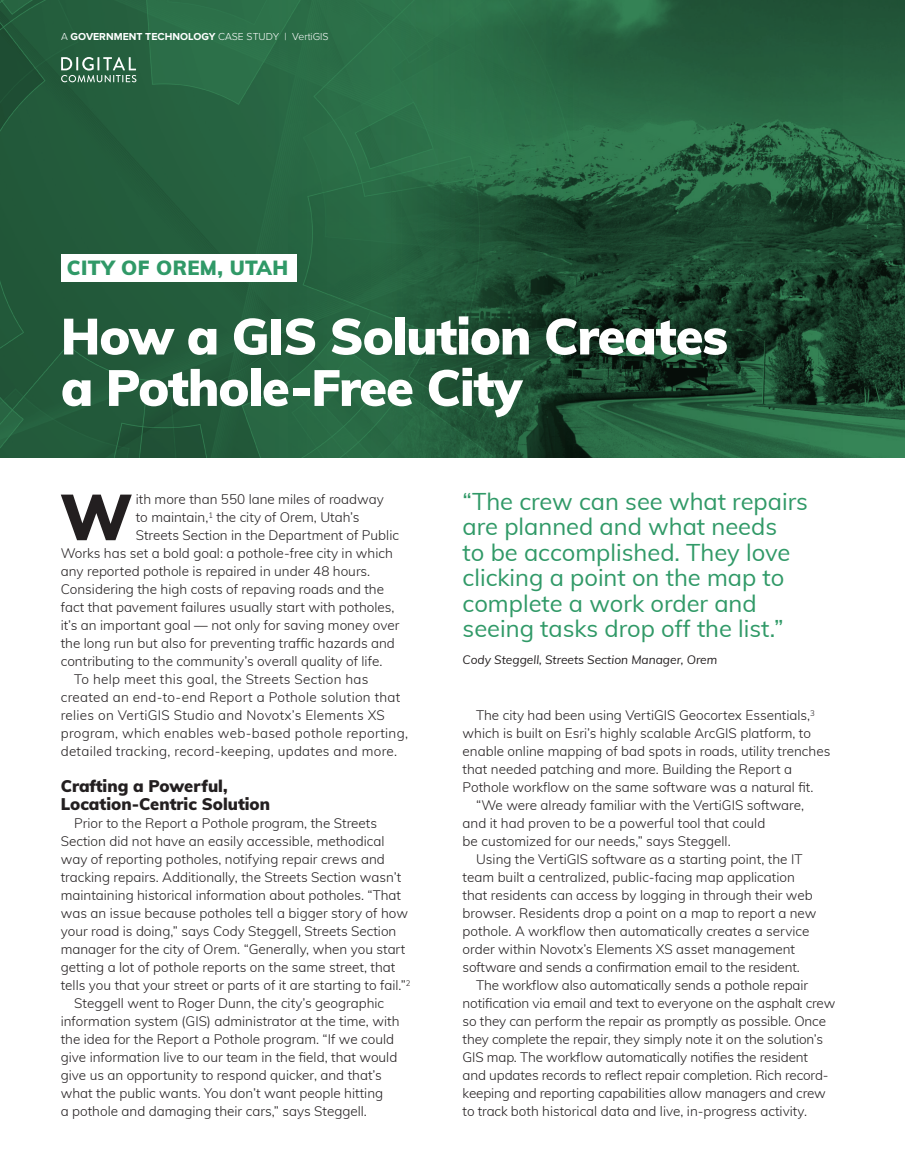
<style>
.page{position:relative;width:905px;height:1175px;background:#fff}
.page>*{position:absolute;margin:0;border:0;box-sizing:border-box;transform-origin:0 0}
.t1{font:900 64.05px "Muli";color:#231f20}
.t2{font:900 50.25px/51.4px "Muli";letter-spacing:-.02em;color:#fff}
.t3{font:23.7px/25.5px "Muli";color:#309967}
.t4{font:900 20.1px "Muli";letter-spacing:.02em;color:#309967}
.t5{font:900 16.5px/18px "Muli";color:#231f20}
.t6{font:300 13.5px/18px "Muli";color:#231f20}
.t7{font:300 13.5px/18px "Muli";letter-spacing:.02em;color:#231f20}
.t8{font:italic 12px "Muli";color:#231f20}
.t9{font:700 10.5px "Proxima Nova";color:#fff}
.s1{font-weight:300}
</style>
<div class="page">
<svg style="left:881px;top:0;width:24px;height:457px;background:#225538"></svg>
<img style="left:0;top:0;width:881px;height:457px">
<svg style="left:61px;top:57px;width:75px;height:25px;background:#5c876e"></svg>
<div style="left:61px;top:254px;width:236px;height:28px;background:#fff"></div>
<p class="t9" style="left:61px;top:31px;width:269px"><span class="s1">A</span> GOVERNMENT TECHNOLOGY <span class="s1">CASE STUDY | VertiGIS</span></p>
<p class="t4" style="left:67px;top:253px;width:223px">CITY OF OREM, UTAH</p>
<p class="t2" style="left:61px;top:308px;width:668px">How a GIS Solution Creates a Pothole-Free City</p>
<p class="t1" style="left:60px;top:470px;width:74px">W</p>
<p class="t6" style="left:136px;top:490px;width:249px">ith more than 550 lane miles of roadway</p>
<p class="t6" style="left:136px;top:508px;width:225px">to maintain,<sup>1</sup> the city of Orem, Utah’s</p>
<p class="t6" style="left:136px;top:526px;width:265px">Streets Section in the Department of Public</p>
<p class="t6" style="left:61px;top:544px;width:334px">Works has set a bold goal: a pothole-free city in which</p>
<p class="t6" style="left:61px;top:562px;width:311px">any reported pothole is repaired in under 48 hours.</p>
<p class="t6" style="left:61px;top:580px;width:325px">Considering the high costs of repaving roads and the</p>
<p class="t6" style="left:61px;top:598px;width:335px">fact that pavement failures usually start with potholes,</p>
<p class="t6" style="left:61px;top:616px;width:340px">it’s an important goal — not only for saving money over</p>
<p class="t6" style="left:61px;top:634px;width:336px">the long run but also for preventing traffic hazards and</p>
<p class="t6" style="left:61px;top:652px;width:323px">contributing to the community’s overall quality of life.</p>
<p class="t7" style="left:61px;top:670px;width:349px;text-indent:14px">To help meet this goal, the Streets Section has created an end-to-end Report a Pothole solution that relies on VertiGIS Studio and Novotx’s Elements XS program, which enables web-based pothole reporting, detailed tracking, record-keeping, updates and more.</p>
<p class="t5" style="left:61px;top:776px;width:211px">Crafting a Powerful,<br>Location-Centric Solution</p>
<p class="t6" style="left:61px;top:814px;width:351px;text-indent:14px">Prior to the Report a Pothole program, the Streets Section did not have an easily accessible, methodical way of reporting potholes, notifying repair crews and tracking repairs. Additionally, the Streets Section wasn’t maintaining historical information about potholes. “That was an issue because potholes tell a bigger story of how your road is doing,” says Cody Steggell, Streets Section manager for the city of Orem. “Generally, when you start getting a lot of pothole reports on the same street, that tells you that your street or parts of it are starting to fail.”<sup>2</sup></p>
<p class="t6" style="left:61px;top:994px;width:340px;text-indent:14px">Steggell went to Roger Dunn, the city’s geographic information system (GIS) administrator at the time, with the idea for the Report a Pothole program. “If we could give information live to our team in the field, that would give us an opportunity to respond quicker, and that’s what the public wants. You don’t want people hitting<br>a pothole and damaging their cars,” says Steggell.</p>
<p class="t3" style="left:462px;top:487px;width:347px">“The crew can see what repairs are planned and what needs<br>to be accomplished. They love clicking a point on the map to complete a work order and seeing tasks drop off the list.”</p>
<p class="t8" style="left:462px;top:651px;width:256px">Cody Steggell, Streets Section Manager, Orem</p>
<p class="t6" style="left:462px;top:706px;width:369px;text-indent:14px">The city had been using VertiGIS Geocortex Essentials,<sup>3 </sup>which is built on Esri’s highly scalable ArcGIS platform, to enable online mapping of bad spots in roads, utility trenches that needed patching and more. Building the Report a Pothole workflow on the same software was a natural fit.</p>
<p class="t6" style="left:462px;top:796px;width:343px;text-indent:14px">“We were already familiar with the VertiGIS software, and it had proven to be a powerful tool that could<br>be customized for our needs,” says Steggell.</p>
<p class="t6" style="left:462px;top:850px;width:355px;text-indent:14px">Using the VertiGIS software as a starting point, the IT team built a centralized, public-facing map application that residents can access by logging in through their web browser. Residents drop a point on a map to report a new pothole. A workflow then automatically creates a service order within Novotx’s Elements XS asset management software and sends a confirmation email to the resident.</p>
<p class="t6" style="left:462px;top:976px;width:374px;text-indent:14px">The workflow also automatically sends a pothole repair notification via email and text to everyone on the asphalt crew so they can perform the repair as promptly as possible. Once they complete the repair, they simply note it on the solution’s GIS map. The workflow automatically notifies the resident<br>and updates records to reflect repair completion. Rich record&shy;keeping and reporting capabilities allow managers and crew to track both historical data and live, in-progress activity.</p>
</div>
